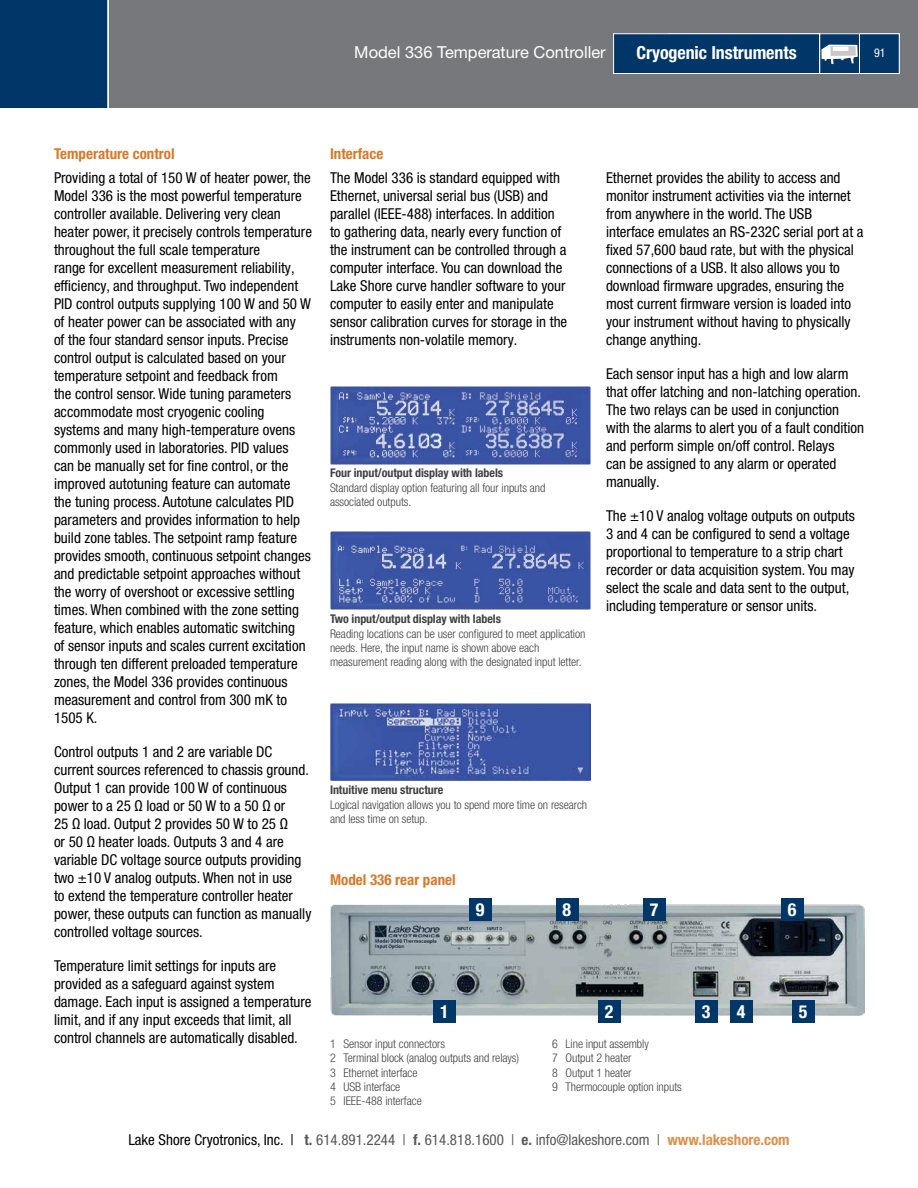
<style>
.page{position:relative;width:918px;height:1188px;background:#fff}
.page>*{position:absolute;margin:0;border:0;box-sizing:border-box;transform-origin:0 0}
.t1{font:700 condensed 18px "Helvetica Neue LTW1 G";letter-spacing:-.005em;color:#fff}
.t2{font:16.5px "Helvetica Neue LTW1 G";color:#fff}
.t3{font:condensed 15px/18px "Helvetica Neue LTW1 G";color:#000}
.t4{font:condensed 15px "Helvetica Neue LTW1 G";color:#58595b}
.t5{font:700 condensed 15px "Helvetica Neue LTW1 G";color:#d77a28}
.t6{font:300 condensed 12px/14.4px "Helvetica Neue LTW1 G";letter-spacing:-.005em;color:#414042}
.t7{font:700 condensed 12px "Helvetica Neue LTW1 G";letter-spacing:-.005em;color:#414042}
.t8{font:condensed 12px "Helvetica Neue LTW1 G";color:#fff}
.s1{color:#000}
.s2{font-weight:700}
.s3{font-weight:700;color:#de904a}
</style>
<div class="page">
<img style="left:330px;top:386px;width:260px;height:78px">
<img style="left:330px;top:531px;width:260px;height:78px">
<img style="left:330px;top:703px;width:260px;height:78px">
<img style="left:330px;top:904px;width:534px;height:111px">
<div style="left:433px;top:1000px;width:23px;height:23px;background:#003768"></div>
<div style="left:598px;top:1000px;width:23px;height:23px;background:#003768"></div>
<div style="left:695px;top:1000px;width:23px;height:23px;background:#003768"></div>
<div style="left:730px;top:1000px;width:22px;height:23px;background:#003768"></div>
<div style="left:792px;top:1000px;width:23px;height:23px;background:#003768"></div>
<div style="left:781px;top:898px;width:22px;height:23px;background:#003768"></div>
<div style="left:643px;top:898px;width:22px;height:23px;background:#003768"></div>
<div style="left:556px;top:898px;width:22px;height:23px;background:#003768"></div>
<div style="left:469px;top:898px;width:22px;height:23px;background:#003768"></div>
<div style="left:108px;top:0;width:810px;height:108px;background:#77787b"></div>
<div style="left:0;top:0;width:108px;height:108px;background:#003768"></div>
<hr style="left:107px;top:0;width:2px;height:116px;background:#fff">
<div style="left:613px;top:33px;width:207px;height:41px;background:#003768;border:1px solid #fff"></div>
<div style="left:859px;top:33px;width:41px;height:41px;background:#003768;border:1px solid #fff"></div>
<svg style="left:821px;top:35px;width:37px;height:37px"></svg>
<div style="left:830px;top:46px;width:26px;height:10px;background:#c9c9c9"></div>
<hr style="left:833px;top:47px;width:15px;height:4px;background:#fff">
<div style="left:819px;top:33px;width:41px;height:41px;border:1px solid #fff"></div>
<p class="t2" style="left:354px;top:42px;width:253px">Model 336 Temperature Controller</p>
<p class="t1" style="left:636px;top:42px;width:162px">Cryogenic Instruments</p>
<p class="t2" style="left:700px;top:42px;width:89px">Introduction</p>
<p class="t8" style="left:874px;top:46px;width:13px">9 191</p>
<p class="t5" style="left:54px;top:145px;width:122px">Temperature control</p>
<p class="t3" style="left:54px;top:168px;width:260px">Providing a total of 150 W of heater power, the Model 336 is the most powerful temperature controller available. Delivering very clean heater power, it precisely controls temperature throughout the full scale temperature<br>range for excellent measurement reliability, efficiency, and throughput. Two independent PID control outputs supplying 100 W and 50 W of heater power can be associated with any<br>of the four standard sensor inputs. Precise control output is calculated based on your temperature setpoint and feedback from<br>the control sensor. Wide tuning parameters accommodate most cryogenic cooling systems and many high-temperature ovens commonly used in laboratories. PID values can be manually set for fine control, or the improved autotuning feature can automate<br>the tuning process. Autotune calculates PID parameters and provides information to help build zone tables. The setpoint ramp feature provides smooth, continuous setpoint changes and predictable setpoint approaches without the worry of overshoot or excessive settling times. When combined with the zone setting feature, which enables automatic switching<br>of sensor inputs and scales current excitation through ten different preloaded temperature zones, the Model 336 provides continuous measurement and control from 300 mK to 1505 K.</p>
<p class="t3" style="left:54px;top:743px;width:259px">Control outputs 1 and 2 are variable DC current sources referenced to chassis ground.<br>Output 1 can provide 100 W of continuous power to a 25 Ω load or 50 W to a 50 Ω or<br>25 Ω load. Output 2 provides 50 W to 25 Ω<br>or 50 Ω heater loads. Outputs 3 and 4 are variable DC voltage source outputs providing two ±10 V analog outputs. When not in use<br>to extend the temperature controller heater power, these outputs can function as manually controlled voltage sources.</p>
<p class="t3" style="left:54px;top:957px;width:259px">Temperature limit settings for inputs are provided as a safeguard against system damage. Each input is assigned a temperature limit, and if any input exceeds that limit, all control channels are automatically disabled.</p>
<p class="t5" style="left:330px;top:145px;width:55px">Interface</p>
<p class="t3" style="left:330px;top:168px;width:239px">The Model 336 is standard equipped with Ethernet, universal serial bus (USB) and parallel (IEEE-488) interfaces. In addition to gathering data, nearly every function of the instrument can be controlled through a computer interface. You can download the Lake Shore curve handler software to your computer to easily enter and manipulate sensor calibration curves for storage in the instruments non-volatile memory.</p>
<p class="t7" style="left:330px;top:466px;width:175px">Four input/output display with labels</p>
<p class="t6" style="left:330px;top:480px;width:217px">Standard display option featuring all four inputs and associated outputs.</p>
<p class="t7" style="left:330px;top:612px;width:173px">Two input/output display with labels</p>
<p class="t6" style="left:330px;top:626px;width:257px">Reading locations can be user configured to meet application needs. Here, the input name is shown above each measurement reading along with the designated input letter.</p>
<p class="t3" style="left:606px;top:168px;width:259px">Ethernet provides the ability to access and monitor instrument activities via the internet from anywhere in the world. The USB interface emulates an RS-232C serial port at a fixed 57,600 baud rate, but with the physical connections of a USB. It also allows you to download firmware upgrades, ensuring the most current firmware version is loaded into your instrument without having to physically change anything.</p>
<p class="t3" style="left:606px;top:365px;width:259px">Each sensor input has a high and low alarm that offer latching and non-latching operation.<br>The two relays can be used in conjunction with the alarms to alert you of a fault condition and perform simple on/off control. Relays<br>can be assigned to any alarm or operated manually.</p>
<p class="t3" style="left:606px;top:507px;width:250px">The ±10 V analog voltage outputs on outputs 3 and 4 can be configured to send a voltage proportional to temperature to a strip chart recorder or data acquisition system. You may select the scale and data sent to the output, including temperature or sensor units.</p>
<p class="t7" style="left:330px;top:783px;width:115px">Intuitive menu structure</p>
<p class="t6" style="left:330px;top:797px;width:259px">Logical navigation allows you to spend more time on research and less time on setup.</p>
<p class="t5" style="left:330px;top:871px;width:127px">Model 336 rear panel</p>
<p class="t1" style="left:476px;top:898px;width:10px">9</p>
<p class="t1" style="left:563px;top:898px;width:10px">8</p>
<p class="t1" style="left:650px;top:898px;width:10px">7</p>
<p class="t1" style="left:788px;top:898px;width:10px">6</p>
<p class="t1" style="left:440px;top:1000px;width:10px">1</p>
<p class="t1" style="left:605px;top:1000px;width:10px">2</p>
<p class="t1" style="left:702px;top:1000px;width:10px">3</p>
<p class="t1" style="left:737px;top:1000px;width:10px">4</p>
<p class="t1" style="left:799px;top:1000px;width:10px">5</p>
<p class="t6" style="left:330px;top:1036px;width:191px">1 Sensor input connectors<br>2 Terminal block (analog outputs and relays)<br>3 Ethernet interface<br>4 USB interface<br>5 IEEE-488 interface</p>
<p class="t6" style="left:552px;top:1036px;width:131px">6 Line input assembly<br>7 Output 2 heater<br>8 Output 1 heater<br>9 Thermocouple option inputs</p>
<p class="t4" style="left:128px;top:1131px;width:663px"><span class="s1">Lake Shore Cryotronics, Inc. |</span> <span class="s2">t.</span> 614.891.2244 | <span class="s2">f.</span> 614.818.1600 | <span class="s2">e.</span> info@lakeshore.com | <span class="s3">www.lakeshore.com</span></p>
</div>
